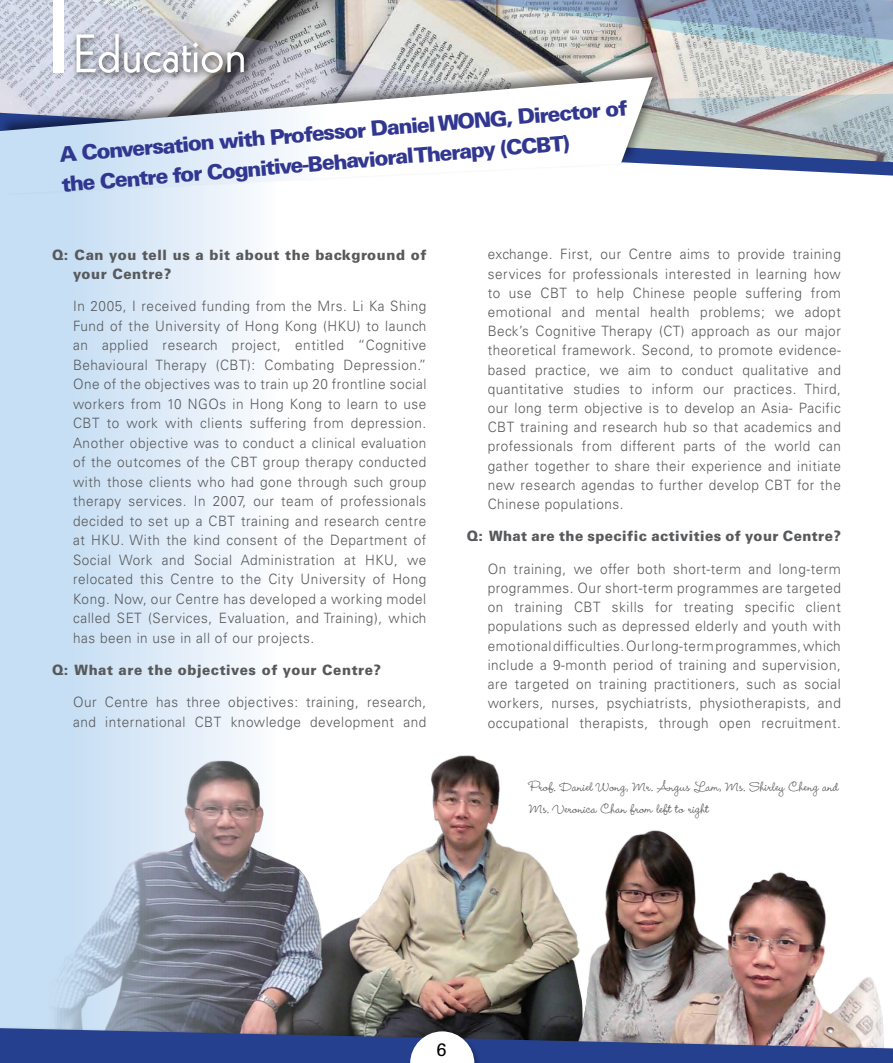
<style>
.page{position:relative;width:893px;height:1063px;background:#fff}
.page>*{position:absolute;margin:0;border:0;box-sizing:border-box;transform-origin:0 0}
.t1{font:52.5px "Kabel";color:#fff}
.t2{font:900 21px/29.7px "Univers";color:#313790}
.t3{font:18px "Univers";color:#000}
.t4{font:500 16.5px/21px "Wendy LP";letter-spacing:.01em;color:#58595b;scale:.95 1}
.t5{font:300 14.25px/19.2px "Univers";letter-spacing:.04em;color:#58595b;text-align:justify;scale:.95 1}
.t6{font:900 14.25px/19.5px "Univers";letter-spacing:.04em;color:#58595b;scale:.95 1}
</style>
<div class="page">
<svg style="left:0;top:196px;width:251px;height:826px;background:#d6e7f6"></svg>
<svg style="left:363px;top:50px;width:530px;height:27px;background:#c9c9c5"></svg>
<img style="left:363px;top:0;width:530px;height:50px">
<svg style="left:0;top:0;width:363px;height:61px;background:#b8bbc0"></svg>
<svg style="left:666px;top:77px;width:227px;height:36px;background:#c7c5c4"></svg>
<svg style="left:666px;top:113px;width:227px;height:63px;background:#9aa4b3"></svg>
<div style="left:0;top:61px;width:666px;height:135px;background:#000;opacity:.5"></div>
<svg style="left:0;top:77px;width:653px;height:117px"></svg>
<div style="left:72px;top:29px;width:181px;height:52px;background:#000;opacity:.75"></div>
<div style="left:53px;top:0;width:11px;height:72px;background:#fff"></div>
<img style="left:17px;top:735px;width:866px;height:287px">
<svg style="left:0;top:1022px;width:893px;height:41px;background:#576390"></svg>
<h1 class="t1" style="left:74px;top:23px;width:175px">Education</h1>
<h2 class="t2" style="left:58px;top:141px;width:571px;rotate:-5deg">A Conversation with Professor Daniel WONG, Director of the Centre for Cognitive-Behavioral Therapy (CCBT)</h2>
<p class="t6" style="left:73px;top:245px;width:373px;text-indent:-21px">Q: Can you tell us a bit about the background of your Centre?</p>
<p class="t5" style="left:73px;top:297px;width:373px">In 2005, I received funding from the Mrs. Li Ka Shing Fund of the University of Hong Kong (HKU) to launch an applied research project, entitled “Cognitive Behavioural Therapy (CBT): Combating Depression.” One of the objectives was to train up 20 frontline social workers from 10 NGOs in Hong Kong to learn to use CBT to work with clients suffering from depression.<br>Another objective was to conduct a clinical evaluation of the outcomes of the CBT group therapy conducted with those clients who had gone through such group therapy services. In 2007, our team of professionals decided to set up a CBT training and research centre at HKU. With the kind consent of the Department of Social Work and Social Administration at HKU, we relocated this Centre to the City University of Hong Kong. Now, our Centre has developed a working model called SET (Services, Evaluation, and Training), which has been in use in all of our projects.</p>
<p class="t6" style="left:52px;top:660px;width:348px">Q: What are the objectives of your Centre?</p>
<p class="t5" style="left:73px;top:692px;width:373px">Our Centre has three objectives: training, research, and international CBT knowledge development and</p>
<p class="t5" style="left:488px;top:245px;width:373px">exchange. First, our Centre aims to provide training services for professionals interested in learning how to use CBT to help Chinese people suffering from emotional and mental health problems; we adopt Beck’s Cognitive Therapy (CT) approach as our major theoretical framework. Second, to promote evidence&shy;based practice, we aim to conduct qualitative and quantitative studies to inform our practices. Third, our long term objective is to develop an Asia- Pacific CBT training and research hub so that academics and professionals from different parts of the world can gather together to share their experience and initiate new research agendas to further develop CBT for the Chinese populations.</p>
<p class="t6" style="left:467px;top:526px;width:395px">Q: What are the specific activities of your Centre?</p>
<p class="t5" style="left:488px;top:559px;width:373px">On training, we offer both short-term and long-term programmes. Our short-term programmes are targeted on training CBT skills for treating specific client populations such as depressed elderly and youth with emotional difficulties. Our long-term programmes, which include a 9-month period of training and supervision, are targeted on training practitioners, such as social workers, nurses, psychiatrists, physiotherapists, and occupational therapists, through open recruitment.</p>
<p class="t4" style="left:529px;top:777px;width:327px">Prof. Daniel Wong, Mr. Angus Lam, Ms. Shirley Cheng and<br>Ms. Veronica Chan from left to right</p>
<p class="t3" style="left:437px;top:1039px;width:12px">6</p>
</div>
